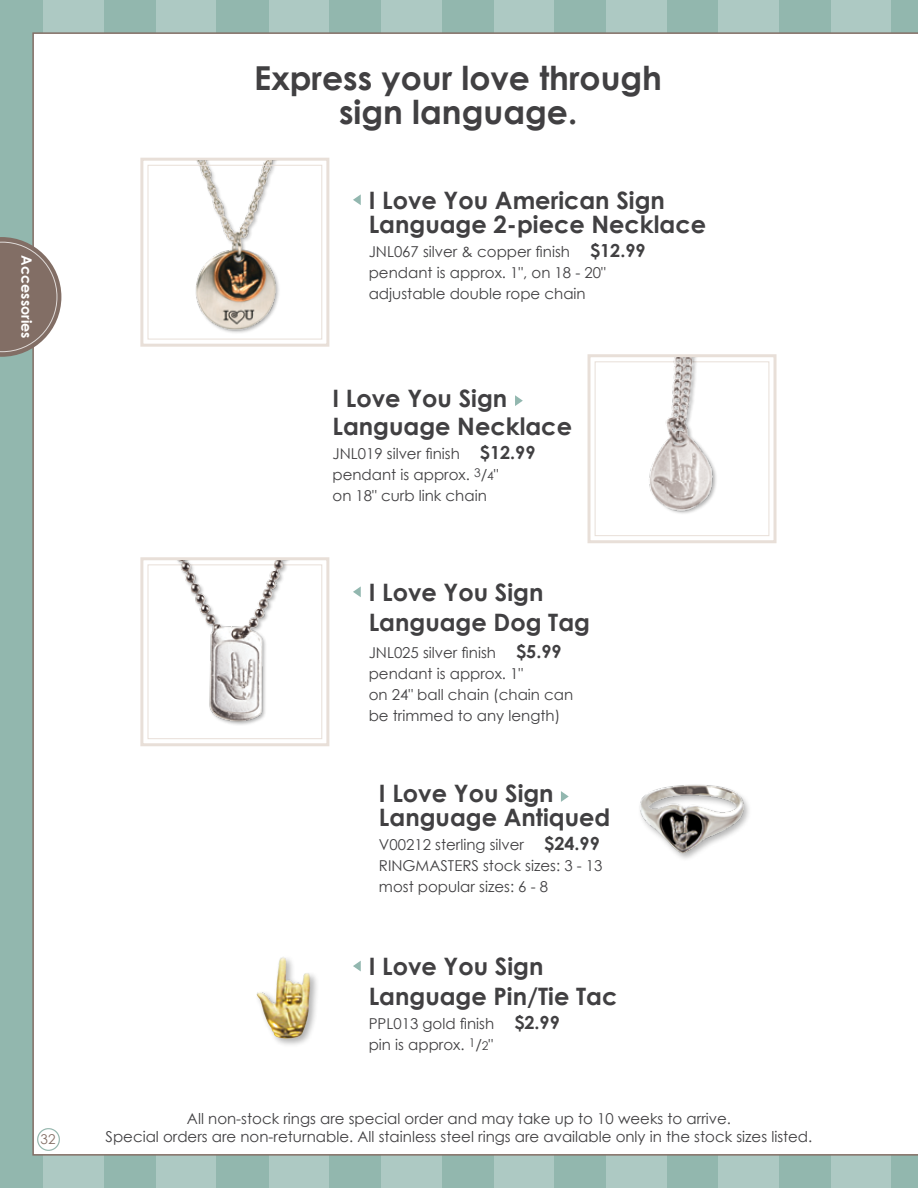
<style>
.page{position:relative;width:918px;height:1188px;background:#92b7ae}
.page>*{position:absolute;margin:0;border:0;box-sizing:border-box;transform-origin:0 0}
.t1{font:700 33px/34.5px "Century Gothic";color:#414042;text-align:center}
.t2{font:700 24px/30px "Century Gothic";color:#414042}
.t3{font:15px/21px "Century Gothic";color:#414042}
.t4{font:700 14.25px "Century Gothic";color:#fff}
.t5{font:13.5px "Century Gothic";color:#826e65}
.s1{font-weight:700;font-size:18px}
.s2{font-size:12px}
</style>
<div class="page">
<div style="left:44px;top:0;width:60px;height:1188px;background:#adc9c3"></div>
<div style="left:156px;top:0;width:60px;height:1188px;background:#adc9c3"></div>
<div style="left:269px;top:0;width:60px;height:1188px;background:#adc9c3"></div>
<div style="left:381px;top:0;width:60px;height:1188px;background:#adc9c3"></div>
<div style="left:494px;top:0;width:60px;height:1188px;background:#adc9c3"></div>
<div style="left:606px;top:0;width:60px;height:1188px;background:#adc9c3"></div>
<div style="left:719px;top:0;width:60px;height:1188px;background:#adc9c3"></div>
<div style="left:831px;top:0;width:60px;height:1188px;background:#adc9c3"></div>
<div style="left:32px;top:32px;width:886px;height:1124px;background:#fff"></div>
<div style="left:38px;top:1129px;width:21px;height:21px;background:#fff;border-radius:50%"></div>
<div style="left:37px;top:1128px;width:23px;height:23px;border:1px solid #92b7af;border-radius:50%"></div>
<svg style="left:0;top:237px;width:61px;height:120px;background:#9a8c84"></svg>
<div style="left:255px;top:955px;width:65px;height:93px;background:#000;opacity:.3"></div>
<img style="left:254px;top:957px;width:57px;height:82px">
<div style="left:637px;top:783px;width:115px;height:79px;background:#000;opacity:.3"></div>
<img style="left:638px;top:781px;width:108px;height:76px">
<svg style="left:353px;top:194px;width:8px;height:11px"></svg>
<svg style="left:353px;top:586px;width:8px;height:11px"></svg>
<svg style="left:353px;top:961px;width:8px;height:10px"></svg>
<svg style="left:515px;top:395px;width:8px;height:11px"></svg>
<svg style="left:561px;top:791px;width:8px;height:11px"></svg>
<div style="left:140px;top:158px;width:189px;height:189px;background:#fff;border:3px solid #e8dfd8"></div>
<img style="left:145px;top:161px;width:169px;height:179px">
<div style="left:148px;top:165px;width:174px;height:174px;border:1px solid #e8dfd8"></div>
<div style="left:588px;top:354px;width:189px;height:189px;background:#fff;border:3px solid #e8dfd8"></div>
<div style="left:595px;top:361px;width:174px;height:175px;border:1px solid #e8dfd8"></div>
<img style="left:604px;top:357px;width:151px;height:157px">
<div style="left:140px;top:557px;width:189px;height:189px;background:#fff;border:3px solid #e8dfd8"></div>
<div style="left:148px;top:564px;width:174px;height:175px;border:1px solid #e8dfd8"></div>
<div style="left:175px;top:560px;width:115px;height:166px;background:#fff"></div>
<img style="left:176px;top:560px;width:110px;height:164px">
<p class="t4" style="left:35px;top:255px;width:84px;rotate:90deg">Accessories</p>
<p class="t5" style="left:41px;top:1131px;width:16px">32</p>
<h1 class="t1" style="left:254px;top:60px;width:409px">Express your love through sign language.</h1>
<h2 class="t2" style="left:369px;top:187px;width:339px;line-height:24px">I Love You American Sign<br>Language 2-piece Necklace</h2>
<p class="t3" style="left:369px;top:241px;width:278px">JNL067 silver &amp; copper finish <span class="s1">$12.99 </span>pendant is approx. 1", on 18 - 20" adjustable double rope chain</p>
<h2 class="t2" style="left:333px;top:383px;width:241px;line-height:28.5px">I Love You Sign<br>Language Necklace</h2>
<p class="t3" style="left:333px;top:443px;width:204px">JNL019 silver finish <span class="s1">$12.99 </span>pendant is approx. <sup>3</sup>/<span class="s2">4</span>"<br>on 18" curb link chain</p>
<h2 class="t2" style="left:369px;top:577px;width:223px">I Love You Sign<br>Language Dog Tag</h2>
<p class="t3" style="left:369px;top:642px;width:206px">JNL025 silver finish <span class="s1">$5.99 </span>pendant is approx. 1"<br>on 24" ball chain (chain can be trimmed to any length)</p>
<h2 class="t2" style="left:379px;top:781px;width:233px;line-height:24px">I Love You Sign<br>Language Antiqued</h2>
<p class="t3" style="left:379px;top:834px;width:225px">V00212 sterling silver <span class="s1">$24.99<br></span>RINGMASTERS stock sizes: 3 - 13 most popular sizes: 6 - 8</p>
<h2 class="t2" style="left:369px;top:951px;width:250px">I Love You Sign<br>Language Pin/Tie Tac</h2>
<p class="t3" style="left:369px;top:1013px;width:193px">PPL013 gold finish <span class="s1">$2.99 </span>pin is approx. <sup>1</sup>/<span class="s2">2</span>"</p>
<p class="t3" style="left:106px;top:1109px;width:708px;line-height:18px;text-align:center">All non-stock rings are special order and may take up to 10 weeks to arrive.<br>Special orders are non-returnable. All stainless steel rings are available only in the stock sizes listed.</p>
</div>
